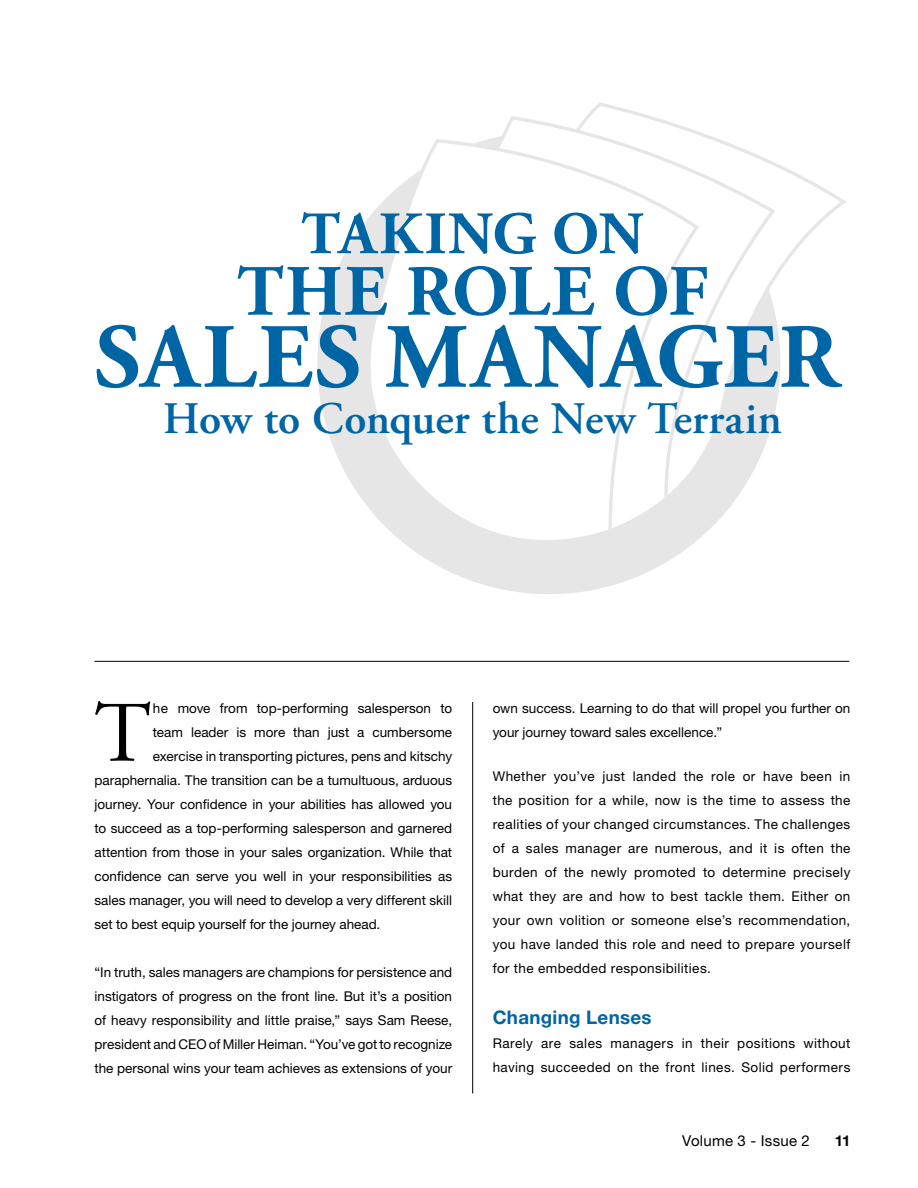
<style>
.page{position:relative;width:918px;height:1188px;background:#fff}
.page>*{position:absolute;margin:0;border:0;box-sizing:border-box;transform-origin:0 0}
.t1{font:700 91.5px "Adobe Garamond Pro";letter-spacing:.015em;color:#0065a4}
.t2{font:85.95px "Adobe Garamond Pro";color:#000}
.t3{font:700 72px "Adobe Garamond Pro";color:#0065a4}
.t4{font:700 60px "Adobe Garamond Pro";letter-spacing:.005em;color:#0065a4}
.t5{font:600 45px "Adobe Garamond Pro";color:#0065a4}
.t6{font:700 18.75px "Helvetica Neue";letter-spacing:.015em;color:#0065a4}
.t7{font:15px "Helvetica Neue";letter-spacing:.015em;color:#000}
.t8{font:700 15px "Helvetica Neue";color:#000}
.t9{font:13.5px/24px "Helvetica Neue";color:#000;text-align:justify}
.t10{font:13.5px/24px "Helvetica Neue";letter-spacing:.03em;color:#000}
</style>
<div class="page">
<div style="left:317px;top:131px;width:463px;height:463px;background:#e6e6e6;border-radius:50%"></div>
<svg style="left:511px;top:103px;width:335px;height:303px"></svg>
<svg style="left:502px;top:118px;width:274px;height:420px"></svg>
<svg style="left:337px;top:136px;width:363px;height:435px"></svg>
<hr style="left:472px;top:702px;width:1px;height:392px;background:#000">
<hr style="left:94px;top:661px;width:755px;height:1px;background:#000">
<h3 class="t4" style="left:301px;top:199px;width:344px">TAKING ON</h3>
<h3 class="t3" style="left:237px;top:250px;width:472px">THE ROLE OF</h3>
<h1 class="t1" style="left:94px;top:304px;width:746px">SALES MANAGER</h1>
<h3 class="t5" style="left:163px;top:393px;width:620px">How to Conquer the New Terrain</h3>
<h2 class="t2" style="left:94px;top:682px;width:58px">T</h2>
<p class="t9" style="left:153px;top:696px;width:301px">he move from top-performing salesperson to</p>
<p class="t9" style="left:153px;top:720px;width:301px">team leader is more than just a cumbersome</p>
<p class="t9" style="left:153px;top:744px;width:301px">exercise in transporting pictures, pens and kitschy</p>
<p class="t9" style="left:94px;top:768px;width:359px">paraphernalia. The transition can be a tumultuous, arduous</p>
<p class="t9" style="left:94px;top:792px;width:359px">journey. Your confidence in your abilities has allowed you</p>
<p class="t9" style="left:94px;top:816px;width:359px">to succeed as a top-performing salesperson and garnered</p>
<p class="t9" style="left:94px;top:840px;width:359px">attention from those in your sales organization. While that</p>
<p class="t9" style="left:94px;top:864px;width:359px">confidence can serve you well in your responsibilities as</p>
<p class="t9" style="left:94px;top:888px;width:359px">sales manager, you will need to develop a very different skill</p>
<p class="t9" style="left:94px;top:912px;width:287px">set to best equip yourself for the journey ahead.</p>
<p class="t9" style="left:94px;top:960px;width:359px">“In truth, sales managers are champions for persistence and instigators of progress on the front line. But it’s a position of heavy responsibility and little praise,” says Sam Reese, president and CEO of Miller Heiman. “You’ve got to recognize the personal wins your team achieves as extensions of your</p>
<p class="t9" style="left:493px;top:696px;width:359px">own success. Learning to do that will propel you further on your journey toward sales excellence.”</p>
<p class="t9" style="left:493px;top:764px;width:359px">Whether you’ve just landed the role or have been in the position for a while, now is the time to assess the realities of your changed circumstances. The challenges of a sales manager are numerous, and it is often the burden of the newly promoted to determine precisely what they are and how to best tackle them. Either on your own volition or someone else’s recommendation, you have landed this role and need to prepare yourself for the embedded responsibilities.</p>
<h3 class="t6" style="left:493px;top:1006px;width:160px">Changing Lenses</h3>
<p class="t10" style="left:493px;top:1031px;width:359px">Rarely are sales managers in their positions without having succeeded on the front lines. Solid performers</p>
<p class="t7" style="left:682px;top:1132px;width:129px">Volume 3 - Issue 2</p>
<p class="t8" style="left:835px;top:1131px;width:17px">11</p>
</div>
